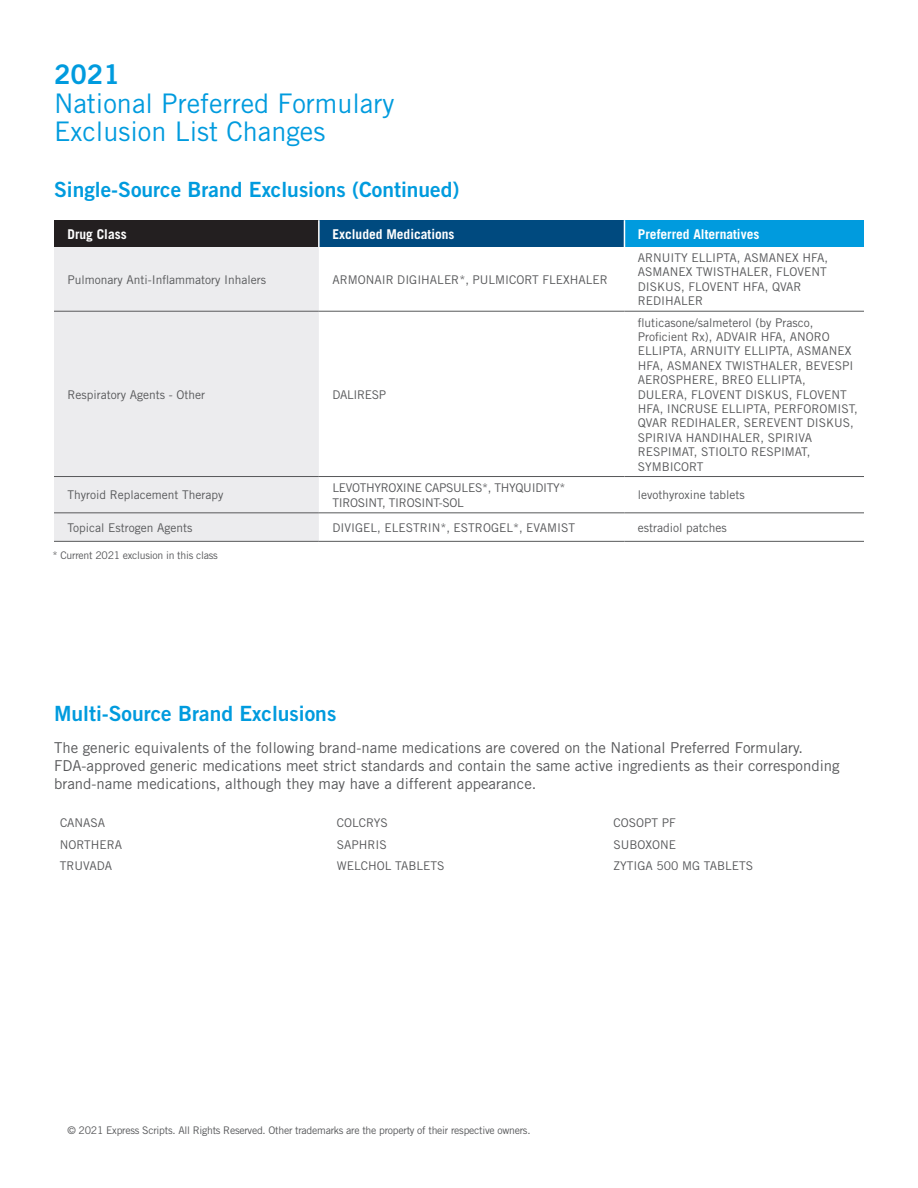
<style>
.page{position:relative;width:918px;height:1188px;background:#fff}
.page>*{position:absolute;margin:0;border:0;box-sizing:border-box;transform-origin:0 0}
.t1{font:27px/28.5px "Trade Gothic";color:#009bde}
.t2{font:27px "Trade Gothic Bold Two";color:#009bde}
.t3{font:21px "Trade Gothic Bold Two";color:#009bde}
.t4{font:15px/18px "Trade Gothic";color:#57585a}
.t5{font:700 13.5px "Trade Gothic";color:#fff}
.t6{font:12px/14.4px "Trade Gothic";color:#57585a}
.t7{font:12px/14.4px "Trade Gothic";letter-spacing:-.025em;color:#57585a}
.t8{font:10.5px "Trade Gothic";letter-spacing:-.025em;color:#57585a}
</style>
<div class="page">
<div style="left:54px;top:220px;width:265px;height:27px;background:#231f20"></div>
<div style="left:319px;top:220px;width:305px;height:27px;background:#004a7f"></div>
<div style="left:624px;top:220px;width:240px;height:27px;background:#009bde"></div>
<div style="left:54px;top:247px;width:265px;height:294px;background:#ececee"></div>
<hr style="left:54px;top:311px;width:265px;height:1px;background:#57585a">
<hr style="left:319px;top:311px;width:305px;height:1px;background:#57585a">
<hr style="left:624px;top:311px;width:240px;height:1px;background:#57585a">
<hr style="left:54px;top:476px;width:265px;height:1px;background:#57585a">
<hr style="left:319px;top:476px;width:305px;height:1px;background:#57585a">
<hr style="left:624px;top:476px;width:240px;height:1px;background:#57585a">
<hr style="left:54px;top:512px;width:265px;height:1px;background:#57585a">
<hr style="left:319px;top:512px;width:305px;height:1px;background:#57585a">
<hr style="left:624px;top:512px;width:240px;height:1px;background:#57585a">
<hr style="left:54px;top:541px;width:265px;height:1px;background:#57585a">
<hr style="left:319px;top:541px;width:305px;height:1px;background:#57585a">
<hr style="left:624px;top:541px;width:240px;height:1px;background:#57585a">
<hr style="left:318px;top:220px;width:2px;height:27px;background:#fff">
<svg style="left:624px;top:220px;width:1px;height:27px"></svg>
<h1 class="t2" style="left:54px;top:58px;width:67px">2021</h1>
<h1 class="t1" style="left:54px;top:89px;width:342px">National Preferred Formulary<br>Exclusion List Changes</h1>
<h2 class="t3" style="left:54px;top:177px;width:407px">Single-Source Brand Exclusions (Continued)</h2>
<p class="t5" style="left:68px;top:226px;width:61px">Drug Class</p>
<p class="t5" style="left:332px;top:226px;width:124px">Excluded Medications</p>
<p class="t5" style="left:638px;top:226px;width:123px">Preferred Alternatives</p>
<p class="t6" style="left:68px;top:272px;width:200px">Pulmonary Anti-Inflammatory Inhalers</p>
<p class="t6" style="left:332px;top:272px;width:277px">ARMONAIR DIGIHALER*, PULMICORT FLEXHALER</p>
<p class="t6" style="left:638px;top:250px;width:192px">ARNUITY ELLIPTA, ASMANEX HFA,<br>ASMANEX TWISTHALER, FLOVENT<br>DISKUS, FLOVENT HFA, QVAR<br>REDIHALER</p>
<p class="t6" style="left:68px;top:387px;width:139px">Respiratory Agents - Other</p>
<p class="t7" style="left:332px;top:387px;width:55px">DALIRESP</p>
<p class="t6" style="left:638px;top:315px;width:222px">fluticasone/salmeterol (by Prasco,<br>Proficient Rx), ADVAIR HFA, ANORO<br>ELLIPTA, ARNUITY ELLIPTA, ASMANEX<br>HFA, ASMANEX TWISTHALER, BEVESPI<br>AEROSPHERE, BREO ELLIPTA,<br>DULERA, FLOVENT DISKUS, FLOVENT<br>HFA, INCRUSE ELLIPTA, PERFOROMIST,<br>QVAR REDIHALER, SEREVENT DISKUS,<br>SPIRIVA HANDIHALER, SPIRIVA<br>RESPIMAT, STIOLTO RESPIMAT,<br>SYMBICORT</p>
<p class="t6" style="left:68px;top:488px;width:158px">Thyroid Replacement Therapy</p>
<p class="t7" style="left:332px;top:481px;width:235px">LEVOTHYROXINE CAPSULES*, THYQUIDITY*<br>TIROSINT, TIROSINT-SOL</p>
<p class="t6" style="left:638px;top:488px;width:108px">levothyroxine tablets</p>
<p class="t6" style="left:68px;top:520px;width:126px">Topical Estrogen Agents</p>
<p class="t6" style="left:332px;top:520px;width:244px">DIVIGEL, ELESTRIN*, ESTROGEL*, EVAMIST</p>
<p class="t6" style="left:638px;top:520px;width:90px">estradiol patches</p>
<p class="t8" style="left:52px;top:549px;width:167px">* Current 2021 exclusion in this class</p>
<h2 class="t3" style="left:54px;top:701px;width:284px">Multi-Source Brand Exclusions</h2>
<p class="t4" style="left:54px;top:738px;width:787px">The generic equivalents of the following brand-name medications are covered on the National Preferred Formulary.<br>FDA-approved generic medications meet strict standards and contain the same active ingredients as their corresponding brand-name medications, although they may have a different appearance.</p>
<p class="t6" style="left:60px;top:816px;width:47px">CANASA</p>
<p class="t6" style="left:337px;top:816px;width:53px">COLCRYS</p>
<p class="t6" style="left:613px;top:816px;width:64px">COSOPT PF</p>
<p class="t6" style="left:60px;top:837px;width:64px">NORTHERA</p>
<p class="t6" style="left:337px;top:837px;width:51px">SAPHRIS</p>
<p class="t6" style="left:613px;top:837px;width:64px">SUBOXONE</p>
<p class="t6" style="left:60px;top:858px;width:54px">TRUVADA</p>
<p class="t6" style="left:337px;top:858px;width:109px">WELCHOL TABLETS</p>
<p class="t6" style="left:613px;top:858px;width:141px">ZYTIGA 500 MG TABLETS</p>
<p class="t8" style="left:68px;top:1124px;width:465px">© 2021 Express Scripts. All Rights Reserved. Other trademarks are the property of their respective owners.</p>
</div>
